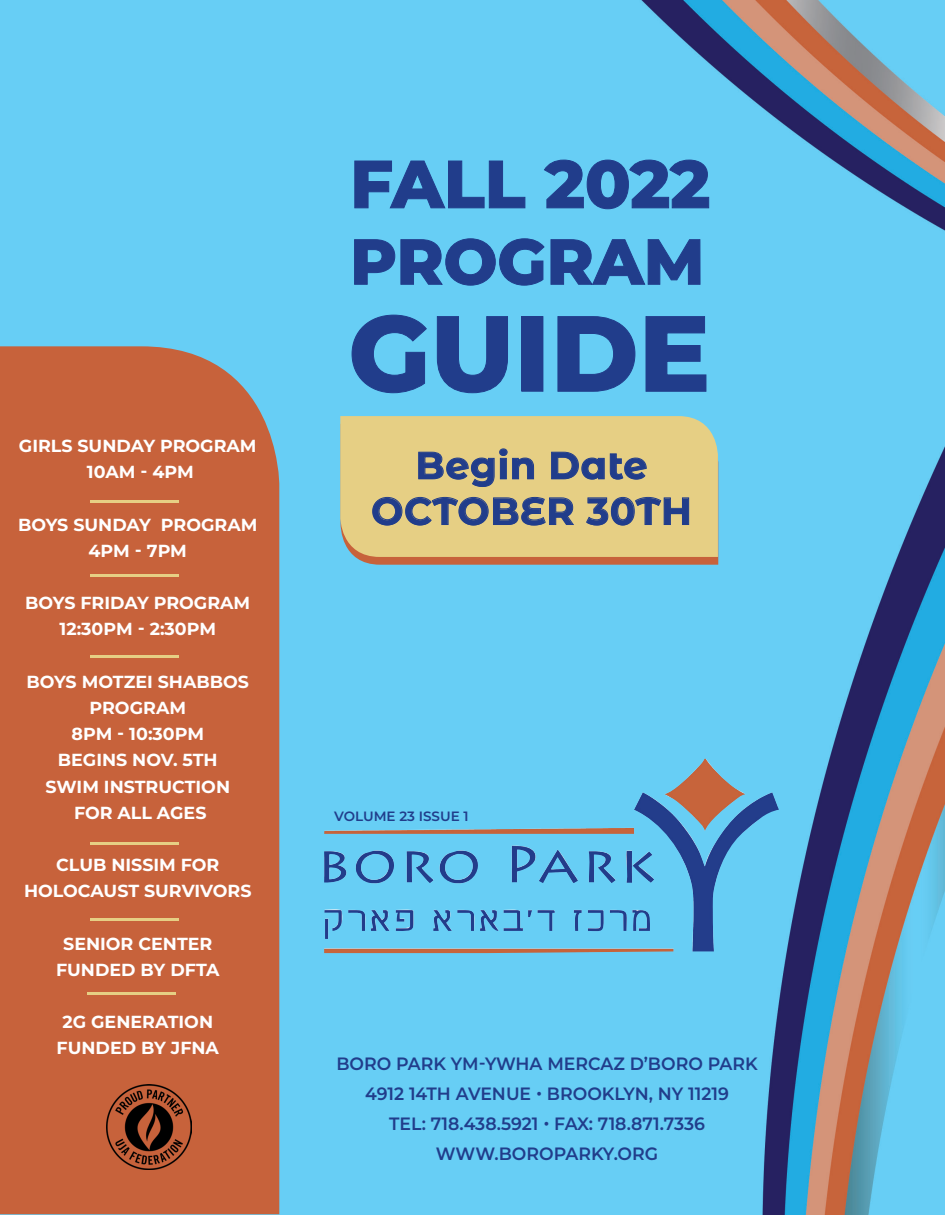
<style>
.page{position:relative;width:945px;height:1215px;background:#fff}
.page>*{position:absolute;margin:0;border:0;box-sizing:border-box;transform-origin:0 0}
.t1{font:800 106.65px "Montserrat";color:#213d8b}
.t2{font:800 66.9px "Montserrat";color:#213d8b}
.t3{font:800 63.75px "Montserrat";color:#213d8b}
.t4{font:700 38.1px "Montserrat Alternates";letter-spacing:.02em;color:#213d8b}
.t5{font:600 17.85px "Montserrat";color:#213d8b}
.t6{font:700 17.4px/26.2px "Montserrat";color:#fff;text-align:center}
.t7{font:600 13.5px "Montserrat";color:#213d8b}
</style>
<div class="page">
<img style="left:0;top:0;width:945px;height:1215px">
<svg style="left:341px;top:557px;width:377px;height:8px;background:#be6b4c"></svg>
<svg style="left:354px;top:160px;width:172px;height:49px;background:#60bfea"></svg>
<svg style="left:544px;top:159px;width:165px;height:51px;background:#5fbfea"></svg>
<svg style="left:354px;top:238px;width:347px;height:48px;background:#5fbfea"></svg>
<svg style="left:351px;top:314px;width:76px;height:79px;background:#62c4ee"></svg>
<svg style="left:437px;top:316px;width:71px;height:77px;background:#62c4ed"></svg>
<div style="left:522px;top:317px;width:21px;height:74px;border:1px solid #213d8b"></div>
<svg style="left:557px;top:316px;width:79px;height:76px;background:#62c4ed"></svg>
<svg style="left:645px;top:316px;width:62px;height:76px;background:#60c1eb"></svg>
<div style="left:340px;top:416px;width:378px;height:141px;background:#e6cf84"></div>
<svg style="left:418px;top:448px;width:116px;height:39px;background:#caba84"></svg>
<svg style="left:551px;top:451px;width:96px;height:29px;background:#c4b685"></svg>
<svg style="left:372px;top:497px;width:202px;height:29px;background:#c5b684"></svg>
<svg style="left:586px;top:497px;width:103px;height:29px;background:#c4b685"></svg>
<img style="left:324px;top:759px;width:455px;height:192px">
<div style="left:0;top:346px;width:279px;height:868px;background:#c7623b"></div>
<img style="left:106px;top:1085px;width:86px;height:85px">
<hr style="left:91px;top:500px;width:88px;height:3px;background:#e6cf84">
<hr style="left:91px;top:575px;width:88px;height:2px;background:#e6cf84">
<hr style="left:91px;top:656px;width:88px;height:2px;background:#e6cf84">
<hr style="left:91px;top:842px;width:88px;height:3px;background:#e6cf84">
<hr style="left:91px;top:918px;width:88px;height:3px;background:#e6cf84">
<hr style="left:87px;top:993px;width:89px;height:2px;background:#e6cf84">
<p class="t6" style="left:19px;top:432px;width:239px">GIRLS SUNDAY PROGRAM</p>
<p class="t6" style="left:87px;top:458px;width:108px">10AM - 4PM</p>
<p class="t6" style="left:18px;top:510px;width:241px">BOYS SUNDAY PROGRAM</p>
<p class="t6" style="left:89px;top:537px;width:100px">4PM - 7PM</p>
<p class="t6" style="left:25px;top:589px;width:227px">BOYS FRIDAY PROGRAM</p>
<p class="t6" style="left:60px;top:615px;width:158px">12:30PM - 2:30PM</p>
<p class="t6" style="left:27px;top:668px;width:224px">BOYS MOTZEI SHABBOS<br>PROGRAM</p>
<p class="t6" style="left:72px;top:720px;width:134px">8PM - 10:30PM</p>
<p class="t6" style="left:58px;top:746px;width:161px">BEGINS NOV. 5TH</p>
<p class="t6" style="left:45px;top:772px;width:186px">SWIM INSTRUCTION</p>
<p class="t6" style="left:74px;top:799px;width:134px">FOR ALL AGES</p>
<p class="t6" style="left:56px;top:851px;width:165px">CLUB NISSIM FOR</p>
<p class="t6" style="left:24px;top:877px;width:229px">HOLOCAUST SURVIVORS</p>
<p class="t6" style="left:63px;top:930px;width:151px">SENIOR CENTER</p>
<p class="t6" style="left:56px;top:956px;width:165px">FUNDED BY DFTA</p>
<p class="t6" style="left:62px;top:1008px;width:152px">2G GENERATION</p>
<p class="t6" style="left:57px;top:1034px;width:164px">FUNDED BY JFNA</p>
<p class="t2" style="left:350px;top:135px;width:362px">FALL 2022</p>
<p class="t3" style="left:350px;top:215px;width:356px">PROGRAM</p>
<p class="t1" style="left:348px;top:275px;width:363px">GUIDE</p>
<p class="t4" style="left:416px;top:438px;width:233px">Begin Date</p>
<p class="t4" style="left:371px;top:484px;width:322px">OCTOBER 30TH</p>
<p class="t7" style="left:334px;top:806px;width:136px">VOLUME 23 ISSUE 1</p>
<p class="t5" style="left:336px;top:1051px;width:423px">BORO PARK YM-YWHA MERCAZ D’BORO PARK</p>
<p class="t5" style="left:365px;top:1081px;width:365px">4912 14TH AVENUE • BROOKLYN, NY 11219</p>
<p class="t5" style="left:389px;top:1111px;width:317px">TEL: 718.438.5921 • FAX: 718.871.7336</p>
<p class="t5" style="left:436px;top:1141px;width:224px">WWW.BOROPARKY.ORG</p>
</div>
